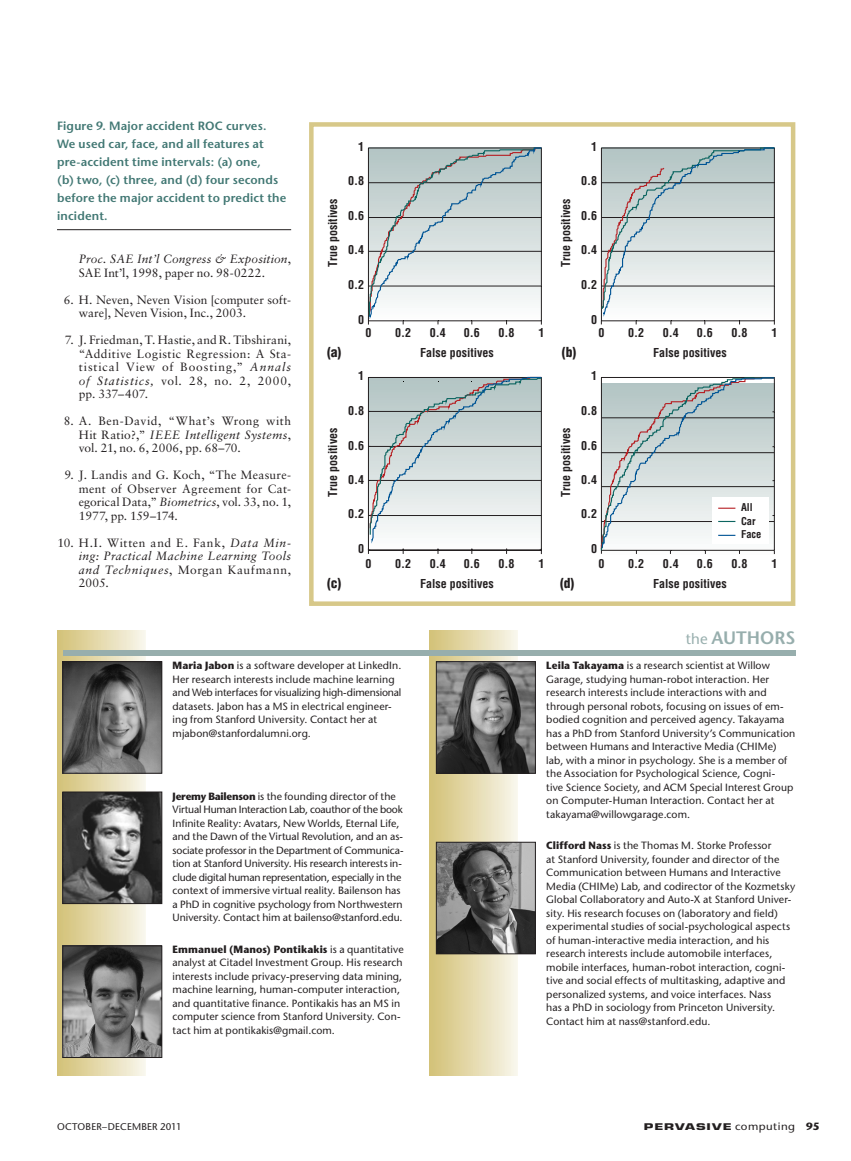
<style>
.page{position:relative;width:851px;height:1161px;background:#fff}
.page>*{position:absolute;margin:0;border:0;box-sizing:border-box;transform-origin:0 0}
.t1{font:600 18px "Stone Sans Std";color:#97aead}
.t2{font:900 condensed 13.5px "Helvetica LT Std";color:#231f20}
.t3{font:12px/13.5px "Sabon LT Std";letter-spacing:.015em;color:#231f20;text-align:justify}
.t4{font:700 condensed 12px "Helvetica LT Std";color:#231f20}
.t5{font:600 12px/18px "Stone Sans Std";letter-spacing:.015em;color:#427874}
.t6{font:italic 12px/13.5px "Sabon LT Std";letter-spacing:.02em;color:#231f20}
.t7{font:500 10.5px/13.5px "Stone Sans Std";letter-spacing:.01em;color:#231f20}
.t8{font:700 condensed 10.5px/13.5px "Helvetica LT Std";color:#231f20}
.t9{font:500 9.75px "Stone Sans Std";letter-spacing:.02em;color:#231f20}
.t10{font:700 9px "Eurostile LT Std";letter-spacing:.07em;color:#231f20;scale:1.5 1}
.s1{font-style:normal}
.s2{font-style:italic}
.s3{font-weight:500;font-size:15px}
.s4{font-weight:700}
.s5{font-family:"Stone Sans Std";font-weight:500;font-size:10.5px}
.s6{font-family:"Stone Sans Std";font-size:10.5px}
</style>
<div class="page">
<hr style="left:57px;top:229px;width:234px;height:1px;background:#231f20">
<div style="left:309px;top:122px;width:486px;height:484px;border:4px solid #d7c889"></div>
<svg style="left:368px;top:147px;width:174px;height:178px"></svg>
<svg style="left:601px;top:147px;width:174px;height:178px"></svg>
<svg style="left:368px;top:376px;width:174px;height:178px"></svg>
<svg style="left:600px;top:377px;width:175px;height:177px"></svg>
<svg style="left:57px;top:631px;width:88px;height:445px;background:#e0d5a5"></svg>
<svg style="left:429px;top:631px;width:88px;height:445px;background:#e3d8ab"></svg>
<div style="left:63px;top:650px;width:732px;height:6px;background:#97aead"></div>
<img style="left:64px;top:663px;width:96px;height:109px">
<div style="left:62px;top:661px;width:100px;height:113px;border:1px solid #231f20"></div>
<img style="left:64px;top:794px;width:96px;height:108px">
<div style="left:62px;top:792px;width:100px;height:112px;border:1px solid #231f20"></div>
<img style="left:64px;top:948px;width:96px;height:108px">
<div style="left:62px;top:946px;width:100px;height:112px;border:1px solid #231f20"></div>
<img style="left:438px;top:663px;width:95px;height:109px">
<div style="left:436px;top:661px;width:99px;height:113px;border:1px solid #231f20"></div>
<img style="left:438px;top:844px;width:95px;height:108px">
<div style="left:436px;top:842px;width:99px;height:112px;border:1px solid #231f20"></div>
<p class="t5" style="left:57px;top:117px;width:231px">Figure 9. Major accident ROC curves.<br>We used car, face, and all features at pre-accident time intervals: (a) one,<br>(b) two, (c) three, and (d) four seconds before the major accident to predict the incident.</p>
<p class="t6" style="left:79px;top:252px;width:214px">Proc. SAE Int’l Congress &amp; Exposition<span class="s1">,<br>SAE Int’l, 1998, paper no. 98-0222.</span></p>
<p class="t3" style="left:79px;top:293px;width:214px;text-indent:-15px">6. H. Neven, Neven Vision [computer soft&shy;ware], Neven Vision, Inc., 2003.</p>
<p class="t3" style="left:79px;top:333px;width:214px;text-indent:-14px">7. J. Friedman, T. Hastie, and R. Tibshirani, “Additive Logistic Regression: A Sta&shy;tistical View of Boosting,” <span class="s2">Annals of Statistics,</span> vol. 28, no. 2, 2000, pp. 337–407.</p>
<p class="t3" style="left:79px;top:414px;width:214px;text-indent:-15px">8. A. Ben-David, “What’s Wrong with Hit Ratio?,” <span class="s2">IEEE Intelligent Systems</span>, vol. 21, no. 6, 2006, pp. 68–70.</p>
<p class="t3" style="left:79px;top:468px;width:214px;text-indent:-14px">9. J. Landis and G. Koch, “The Measure&shy;ment of Observer Agreement for Cat&shy;egorical Data,” <span class="s2">Biometrics</span>, vol. 33, no. 1, 1977, pp. 159–174.</p>
<p class="t6" style="left:79px;top:536px;width:214px;text-align:justify;text-indent:-21px"><span class="s1">10. H.I. Witten and E. Fank,</span> Data Min&shy;ing: Practical Machine Learning Tools and Techniques<span class="s1">, Morgan Kaufmann, 2005.</span></p>
<p class="t4" style="left:358px;top:139px;width:7px">1</p>
<p class="t4" style="left:325px;top:267px;width:70px;rotate:-90deg">True positives</p>
<p class="t4" style="left:348px;top:174px;width:17px">0.8</p>
<p class="t4" style="left:348px;top:208px;width:17px">0.6</p>
<p class="t4" style="left:348px;top:242px;width:17px">0.4</p>
<p class="t4" style="left:348px;top:277px;width:17px">0.2</p>
<p class="t4" style="left:358px;top:312px;width:7px">0</p>
<p class="t4" style="left:591px;top:139px;width:7px">1</p>
<p class="t4" style="left:558px;top:267px;width:70px;rotate:-90deg">True positives</p>
<p class="t4" style="left:581px;top:174px;width:17px">0.8</p>
<p class="t4" style="left:581px;top:208px;width:17px">0.6</p>
<p class="t4" style="left:581px;top:242px;width:17px">0.4</p>
<p class="t4" style="left:581px;top:277px;width:17px">0.2</p>
<p class="t4" style="left:591px;top:312px;width:7px">0</p>
<p class="t4" style="left:365px;top:326px;width:7px">0</p>
<p class="t4" style="left:395px;top:326px;width:17px">0.2</p>
<p class="t4" style="left:430px;top:326px;width:17px">0.4</p>
<p class="t4" style="left:464px;top:326px;width:17px">0.6</p>
<p class="t4" style="left:498px;top:326px;width:17px">0.8</p>
<p class="t4" style="left:538px;top:326px;width:7px">1</p>
<p class="t4" style="left:420px;top:345px;width:75px">False positives</p>
<p class="t2" style="left:327px;top:343px;width:16px">(a)</p>
<p class="t2" style="left:562px;top:343px;width:16px">(b)</p>
<p class="t4" style="left:358px;top:368px;width:7px">1</p>
<p class="t4" style="left:598px;top:326px;width:7px">0</p>
<p class="t4" style="left:628px;top:326px;width:17px">0.2</p>
<p class="t4" style="left:663px;top:326px;width:17px">0.4</p>
<p class="t4" style="left:696px;top:326px;width:17px">0.6</p>
<p class="t4" style="left:731px;top:326px;width:17px">0.8</p>
<p class="t4" style="left:771px;top:326px;width:7px">1</p>
<p class="t4" style="left:653px;top:345px;width:75px">False positives</p>
<p class="t4" style="left:591px;top:368px;width:7px">1</p>
<p class="t4" style="left:325px;top:497px;width:70px;rotate:-90deg">True positives</p>
<p class="t4" style="left:348px;top:403px;width:17px">0.8</p>
<p class="t4" style="left:348px;top:438px;width:17px">0.6</p>
<p class="t4" style="left:348px;top:472px;width:17px">0.4</p>
<p class="t4" style="left:348px;top:506px;width:17px">0.2</p>
<p class="t4" style="left:358px;top:541px;width:7px">0</p>
<p class="t4" style="left:365px;top:557px;width:7px">0</p>
<p class="t4" style="left:395px;top:557px;width:17px">0.2</p>
<p class="t4" style="left:430px;top:557px;width:17px">0.4</p>
<p class="t4" style="left:464px;top:557px;width:17px">0.6</p>
<p class="t4" style="left:498px;top:557px;width:17px">0.8</p>
<p class="t4" style="left:538px;top:557px;width:7px">1</p>
<p class="t4" style="left:558px;top:497px;width:70px;rotate:-90deg">True positives</p>
<p class="t4" style="left:581px;top:403px;width:17px">0.8</p>
<p class="t4" style="left:581px;top:438px;width:17px">0.6</p>
<p class="t4" style="left:581px;top:472px;width:17px">0.4</p>
<p class="t4" style="left:581px;top:506px;width:17px">0.2</p>
<p class="t4" style="left:591px;top:541px;width:7px">0</p>
<p class="t8" style="left:741px;top:501px;width:22px">All<br>Car<br>Face</p>
<p class="t4" style="left:598px;top:557px;width:7px">0</p>
<p class="t4" style="left:628px;top:557px;width:17px">0.2</p>
<p class="t4" style="left:663px;top:557px;width:17px">0.4</p>
<p class="t4" style="left:696px;top:557px;width:17px">0.6</p>
<p class="t4" style="left:731px;top:557px;width:17px">0.8</p>
<p class="t4" style="left:771px;top:557px;width:7px">1</p>
<p class="t2" style="left:327px;top:574px;width:16px">(c)</p>
<p class="t2" style="left:560px;top:574px;width:16px">(d)</p>
<p class="t4" style="left:420px;top:576px;width:75px">False positives</p>
<p class="t4" style="left:653px;top:576px;width:75px">False positives</p>
<h1 class="t1" style="left:685px;top:627px;width:87px"><span class="s3">the</span> Authors</h1>
<p class="t7" style="left:172px;top:659px;width:230px"><span class="s4">Maria Jabon</span> is a software developer at LinkedIn.<br>Her research interests include machine learning and Web interfaces for visualizing high-dimensional datasets. Jabon has a MS in electrical engineer&shy;ing from Stanford University. Contact her at mjabon@stanfordalumni.org.</p>
<p class="t7" style="left:172px;top:789px;width:232px"><span class="s4">Jeremy Bailenson</span> is the founding director of the Virtual Human Interaction Lab, coauthor of the book Infinite Reality: Avatars, New Worlds, Eternal Life, and the Dawn of the Virtual Revolution, and an as&shy;sociate professor in the Department of Communica&shy;tion at Stanford University. His research interests in&shy;clude digital human representation, especially in the context of immersive virtual reality. Bailenson has a PhD in cognitive psychology from Northwestern University. Contact him at bailenso@stanford.edu.</p>
<p class="t7" style="left:172px;top:942px;width:232px"><span class="s4">Emmanuel (Manos) Pontikakis</span> is a quantitative analyst at Citadel Investment Group. His research interests include privacy-preserving data mining, machine learning, human-computer interaction, and quantitative finance. Pontikakis has an MS in computer science from Stanford University. Con&shy;tact him at pontikakis@gmail.com.</p>
<p class="t7" style="left:546px;top:659px;width:250px"><span class="s4">Leila Takayama</span> is a research scientist at Willow Garage, studying human-robot interaction. Her research interests include interactions with and through personal robots, focusing on issues of em&shy;bodied cognition and perceived agency. Takayama has a PhD from Stanford University’s Communication between Humans and Interactive Media (CHIMe) lab, with a minor in psychology. She is a member of the Association for Psychological Science, Cogni-<br>tive Science Society, and ACM Special Interest Group on Computer-Human Interaction. Contact her at takayama@willowgarage.com.</p>
<p class="t7" style="left:546px;top:839px;width:250px"><span class="s4">Clifford Nass</span> is the Thomas M. Storke Professor<br>at Stanford University, founder and director of the Communication between Humans and Interactive Media (CHIMe) Lab, and codirector of the Kozmetsky Global Collaboratory and Auto-X at Stanford Univer&shy;sity. His research focuses on (laboratory and field) experimental studies of social-psychological aspects of human-interactive media interaction, and his research interests include automobile interfaces, mobile interfaces, human-robot interaction, cogni&shy;tive and social effects of multitasking, adaptive and personalized systems, and voice interfaces. Nass<br>has a PhD in sociology from Princeton University.<br>Contact him at nass@stanford.edu.</p>
<p class="t9" style="left:57px;top:1120px;width:126px">OCTOBER–DECEMBER 2011</p>
<p class="t10" style="left:644px;top:1121px;width:118px">PERVASIVE <span class="s5">computing</span> <span class="s6">95</span></p>
</div>
